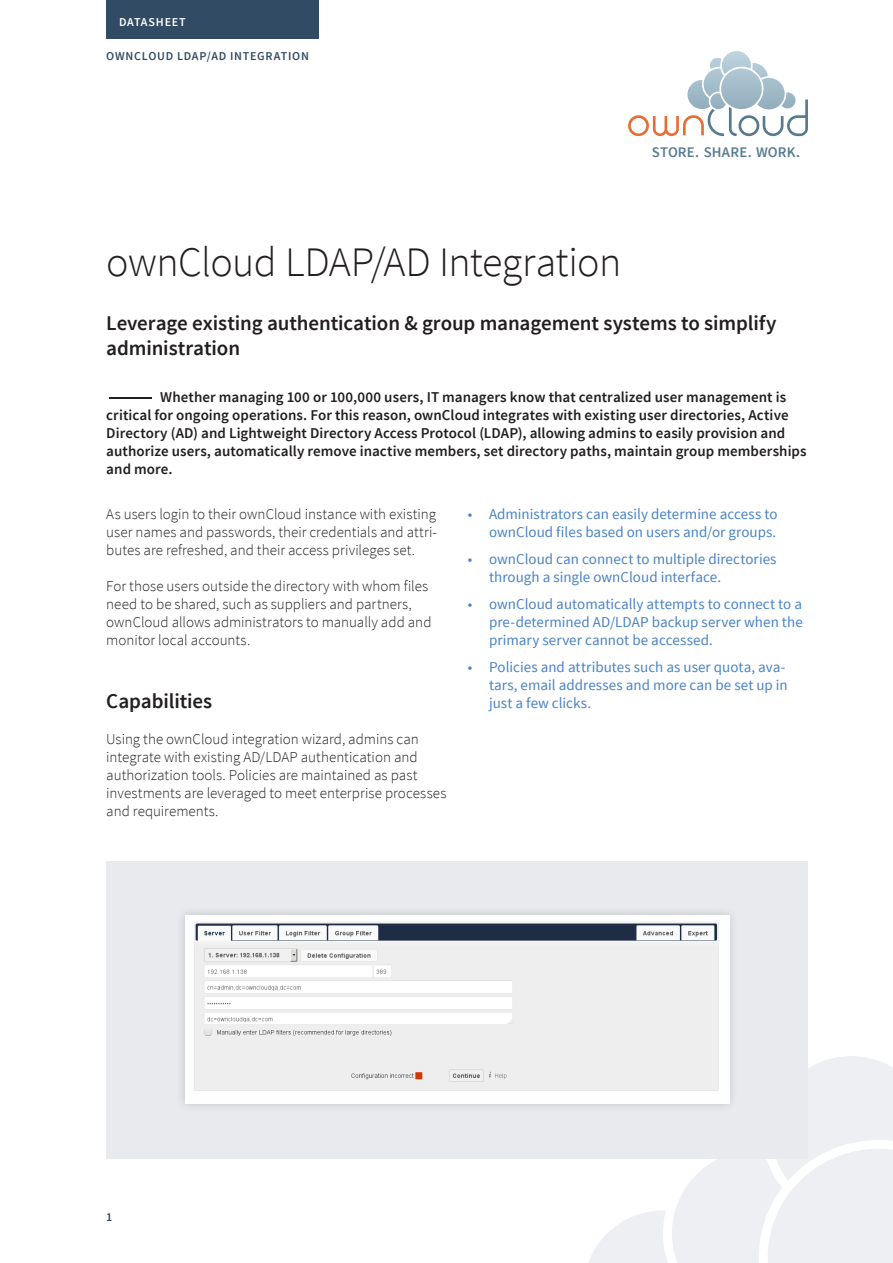
<style>
.page{position:relative;width:893px;height:1263px;background:#fff}
.page>*{position:absolute;margin:0;border:0;box-sizing:border-box;transform-origin:0 0}
.Headline{font:300 42px "Source Sans Pro";letter-spacing:-.015em;color:#231f20}
.Zwischenüberschrift{font:600 21px/25.2px "Source Sans Pro";letter-spacing:-.005em;color:#231f20}
.Text_10pt{font:300 15px/18px "Source Sans Pro";color:#231f20}
.t1{font:600 15px/18px "Source Sans Pro";letter-spacing:.005em;color:#231f20;scale:4 1}
.t2{font:15px/18px "Source Sans Pro";letter-spacing:.005em;color:#4983c4}
.t3{font:600 14.7px "Source Sans Pro";letter-spacing:.005em;color:#577c93}
.t4{font:600 12px "Source Sans Pro";letter-spacing:.06em;color:#324b64}
.t5{font:600 12px "Source Sans Pro";letter-spacing:.06em;color:#fff}
</style>
<div class="page">
<svg style="left:584px;top:1056px;width:309px;height:207px;fill:#eeeff2"></svg>
<div style="left:106px;top:0;width:213px;height:38px;background:#324b64"></div>
<svg style="left:628px;top:51px;width:180px;height:85px"></svg>
<div style="left:106px;top:861px;width:702px;height:297px;background:#e8eaed"></div>
<div style="left:175px;top:906px;width:564px;height:207px;background:#e1e2e5"></div>
<img style="left:185px;top:915px;width:544px;height:189px">
<p class="t5" style="left:119px;top:14px;width:68px">DATASHEET</p>
<p class="t4" style="left:106px;top:48px;width:204px">OWNCLOUD LDAP/AD INTEGRATION</p>
<p class="t3" style="left:652px;top:143px;width:150px">STORE. SHARE. WORK.</p>
<p class="Headline" style="left:106px;top:237px;width:517px">ownCloud LDAP/AD Integration</p>
<p class="Zwischenüberschrift" style="left:106px;top:311px;width:672px">Leverage existing authentication &amp; group management systems to simplify administration</p>
<p class="t1" style="left:106px;top:388px;width:177px">―Whether managing 100 or 100,000 users, IT managers know that centralized user management is critical for ongoing operations. For this reason, ownCloud integrates with existing user directories, Active Directory (AD) and Lightweight Directory Access Protocol (LDAP), allowing admins to easily provision and authorize users, automatically remove inactive members, set directory paths, maintain group memberships and more.</p>
<p class="Text_10pt" style="left:106px;top:505px;width:332px;text-align:justify">As users login to their ownCloud instance with existing user names and passwords, their credentials and attri&shy;butes are refreshed, and their access privileges set.</p>
<p class="Text_10pt" style="left:106px;top:577px;width:327px">For those users outside the directory with whom files need to be shared, such as suppliers and partners, ownCloud allows administrators to manually add and monitor local accounts.</p>
<p class="Zwischenüberschrift" style="left:106px;top:689px;width:107px">Capabilities</p>
<p class="Text_10pt" style="left:106px;top:730px;width:342px">Using the ownCloud integration wizard, admins can integrate with existing AD/LDAP authentication and authorization tools. Policies are maintained as past investments are leveraged to meet enterprise processes and requirements.</p>
<p class="t2" style="left:468px;top:505px;width:311px;text-align:right">• Administrators can easily determine access to ownCloud files based on users and/or groups.</p>
<p class="t2" style="left:489px;top:550px;width:289px;text-indent:-21px">• ownCloud can connect to multiple directories through a single ownCloud interface.</p>
<p class="t2" style="left:489px;top:595px;width:315px;text-align:justify;text-indent:-21px">• ownCloud automatically attempts to connect to a pre-determined AD/LDAP backup server when the primary server cannot be accessed.</p>
<p class="t2" style="left:489px;top:658px;width:300px;text-indent:-21px">• Policies and attributes such as user quota, ava&shy;tars, email addresses and more can be set up in just a few clicks.</p>
<p class="t4" style="left:106px;top:1209px;width:8px">1</p>
</div>
